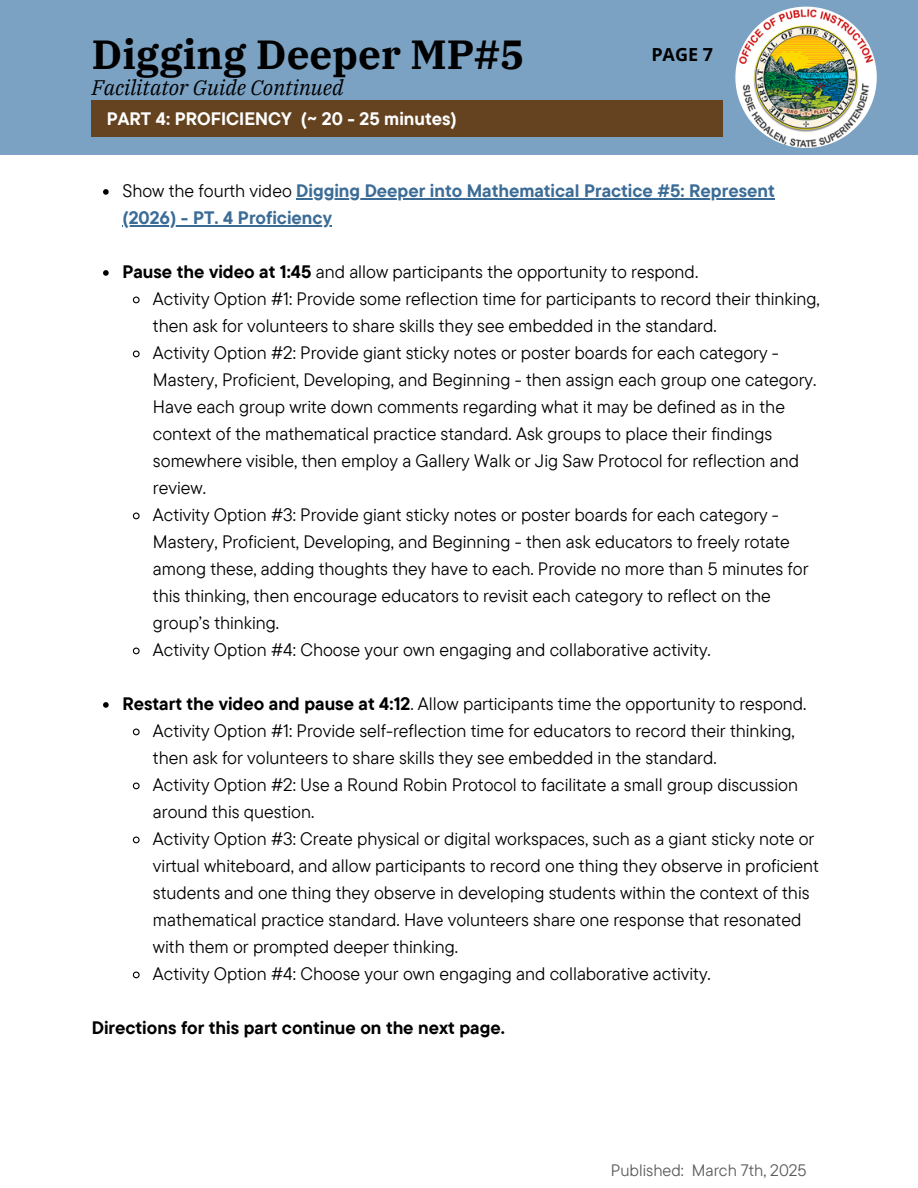
<style>
.page{position:relative;width:918px;height:1188px;background:#fff}
.page>*{position:absolute;margin:0;border:0;box-sizing:border-box;transform-origin:0 0}
.t1{font:700 40.5px "IBM Plex Serif";color:#000}
.t2{font:italic 21px "IBM Plex Serif";color:#000}
.t3{font:18px/27px "TT Commons Pro";color:#000}
.t4{font:700 18px "TT Commons Pro";color:#3b6c96}
.t5{font:700 18px "TT Commons Pro";color:#000}
.t6{font:700 18px "TT Commons Pro";color:#fff}
.t7{font:700 18px "Open Sans";color:#000}
.t8{font:16.5px "TT Commons Pro";color:#5a5a5c}
.s1{font-weight:400;color:#000}
.s2{font-weight:700}
</style>
<div class="page">
<div style="left:0;top:0;width:918px;height:155px;background:#7ba2c3"></div>
<img style="left:736px;top:7px;width:141px;height:141px">
<svg style="left:103px;top:189px;width:6px;height:6px"></svg>
<hr style="left:296px;top:198px;width:479px;height:1px;background:#3b6c96">
<hr style="left:122px;top:225px;width:210px;height:1px;background:#3b6c96">
<svg style="left:103px;top:270px;width:6px;height:6px"></svg>
<svg style="left:132px;top:296px;width:8px;height:8px"></svg>
<svg style="left:132px;top:350px;width:8px;height:8px"></svg>
<svg style="left:132px;top:512px;width:8px;height:8px"></svg>
<svg style="left:132px;top:647px;width:8px;height:8px"></svg>
<svg style="left:103px;top:702px;width:6px;height:6px"></svg>
<svg style="left:132px;top:728px;width:8px;height:8px"></svg>
<svg style="left:132px;top:782px;width:8px;height:8px"></svg>
<svg style="left:132px;top:836px;width:8px;height:8px"></svg>
<svg style="left:132px;top:971px;width:8px;height:8px"></svg>
<div style="left:92px;top:100px;width:631px;height:37px;background:#654321"></div>
<h3 class="t1" style="left:92px;top:28px;width:434px">Digging Deeper MP#5</h3>
<h2 class="t7" style="left:651px;top:42px;width:63px">PAGE 7</h2>
<h1 class="t2" style="left:92px;top:73px;width:253px">Facilitator Guide Continued</h1>
<p class="t6" style="left:107px;top:107px;width:352px">PART 4: PROFICIENCY (~ 20 - 25 minutes)</p>
<h4 class="t4" style="left:122px;top:179px;width:654px"><span class="s1">Show the fourth video</span> Digging Deeper into Mathematical Practice #5: Represent</h4>
<p class="t4" style="left:122px;top:206px;width:211px">(2026) - PT. 4 Proficiency</p>
<p class="t3" style="left:122px;top:258px;width:577px"><span class="s2">Pause the video at 1:45</span> and allow participants the opportunity to respond.</p>
<p class="t3" style="left:153px;top:285px;width:668px">Activity Option #1: Provide some reflection time for participants to record their thinking, then ask for volunteers to share skills they see embedded in the standard.</p>
<p class="t3" style="left:153px;top:339px;width:665px">Activity Option #2: Provide giant sticky notes or poster boards for each category -<br>Mastery, Proficient, Developing, and Beginning - then assign each group one category.</p>
<p class="t3" style="left:153px;top:393px;width:648px">Have each group write down comments regarding what it may be defined as in the context of the mathematical practice standard. Ask groups to place their findings somewhere visible, then employ a Gallery Walk or Jig Saw Protocol for reflection and review.<br>Activity Option #3: Provide giant sticky notes or poster boards for each category - Mastery, Proficient, Developing, and Beginning - then ask educators to freely rotate</p>
<p class="t3" style="left:153px;top:555px;width:657px">among these, adding thoughts they have to each. Provide no more than 5 minutes for this thinking, then encourage educators to revisit each category to reflect on the group’s thinking.<br>Activity Option #4: Choose your own engaging and collaborative activity.</p>
<p class="t3" style="left:122px;top:690px;width:686px"><span class="s2">Restart the video and pause at 4:12</span>. Allow participants time the opportunity to respond.</p>
<p class="t3" style="left:153px;top:717px;width:643px">Activity Option #1: Provide self-reflection time for educators to record their thinking,</p>
<p class="t3" style="left:153px;top:744px;width:647px">then ask for volunteers to share skills they see embedded in the standard.<br>Activity Option #2: Use a Round Robin Protocol to facilitate a small group discussion</p>
<p class="t3" style="left:153px;top:798px;width:663px">around this question.<br>Activity Option #3: Create physical or digital workspaces, such as a giant sticky note or</p>
<p class="t3" style="left:153px;top:852px;width:667px">virtual whiteboard, and allow participants to record one thing they observe in proficient students and one thing they observe in developing students within the context of this mathematical practice standard. Have volunteers share one response that resonated with them or prompted deeper thinking.<br>Activity Option #4: Choose your own engaging and collaborative activity.</p>
<p class="t5" style="left:92px;top:1016px;width:415px">Directions for this part continue on the next page.</p>
<p class="t8" style="left:611px;top:1159px;width:197px">Published: March 7th, 2025</p>
</div>
